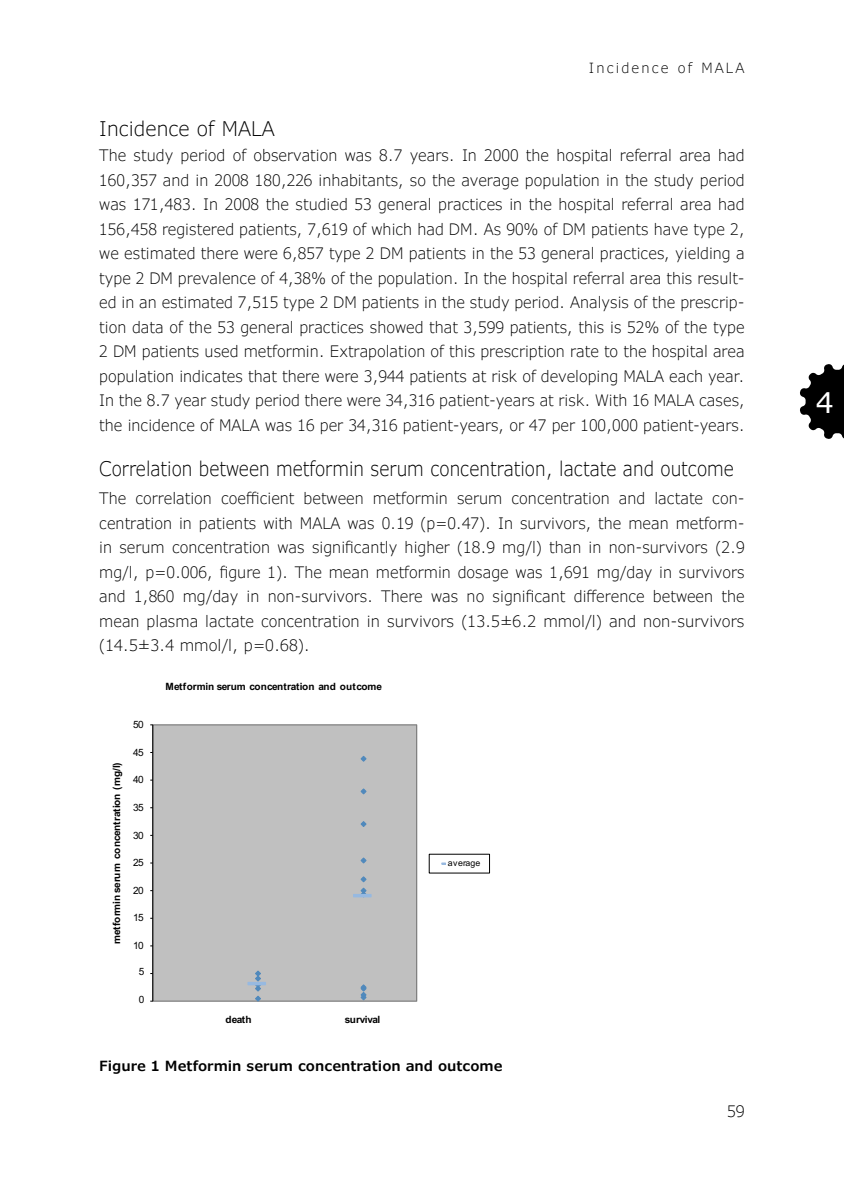
<style>
.page{position:relative;width:844px;height:1191px;background:#fff}
.page>*{position:absolute;margin:0;border:0;box-sizing:border-box;transform-origin:0 0}
.t1{font:28.35px "Verdana Pro";color:#fff}
.t2{font:300 20.12px "Verdana Pro";color:#000;scale:.9 1}
.t3{font:300 20.12px "Verdana Pro";color:#000}
.t4{font:300 15.75px/24.5px "Verdana Pro";color:#000;text-align:justify}
.t5{font:600 14px "Verdana Pro";color:#000}
.t6{font:300 14px "Verdana Pro";letter-spacing:.15em;color:#000}
.t7{font:700 9.97px "Arial";letter-spacing:-.015em;color:#000}
.t8{font:9.97px "Arial";letter-spacing:-.055em;color:#000}
.t9{font:700 9.97px "Arial";letter-spacing:-.055em;color:#000}
.t10{font:8.75px "Arial";letter-spacing:.015em;color:#000}
</style>
<div class="page">
<svg style="left:800px;top:364px;width:43px;height:75px"></svg>
<svg style="left:150px;top:724px;width:340px;height:278px"></svg>
<p class="t6" style="left:588px;top:59px;width:157px">Incidence of MALA</p>
<p class="t3" style="left:99px;top:116px;width:177px">Incidence of MALA</p>
<p class="t4" style="left:99px;top:143px;width:646px">The study period of observation was 8.7 years. In 2000 the hospital referral area had 160,357 and in 2008 180,226 inhabitants, so the average population in the study period was 171,483. In 2008 the studied 53 general practices in the hospital referral area had 156,458 registered patients, 7,619 of which had DM. As 90% of DM patients have type 2, we estimated there were 6,857 type 2 DM patients in the 53 general practices, yielding a type 2 DM prevalence of 4,38% of the population. In the hospital referral area this result&shy;ed in an estimated 7,515 type 2 DM patients in the study period. Analysis of the prescrip&shy;tion data of the 53 general practices showed that 3,599 patients, this is 52% of the type 2 DM patients used metformin. Extrapolation of this prescription rate to the hospital area population indicates that there were 3,944 patients at risk of developing MALA each year.<br>In the 8.7 year study period there were 34,316 patient-years at risk. With 16 MALA cases, the incidence of MALA was 16 per 34,316 patient-years, or 47 per 100,000 patient-years.</p>
<p class="t2" style="left:99px;top:456px;width:706px">Correlation between metformin serum concentration, lactate and outcome</p>
<p class="t4" style="left:99px;top:486px;width:646px">The correlation coefficient between metformin serum concentration and lactate con&shy;centration in patients with MALA was 0.19 (p=0.47). In survivors, the mean metform&shy;in serum concentration was significantly higher (18.9 mg/l) than in non-survivors (2.9 mg/l, p=0.006, figure 1). The mean metformin dosage was 1,691 mg/day in survivors and 1,860 mg/day in non-survivors. There was no significant difference between the mean plasma lactate concentration in survivors (13.5±6.2 mmol/l) and non-survivors (14.5±3.4 mmol/l, p=0.68).</p>
<p class="t7" style="left:110px;top:944px;width:183px;rotate:-90deg">metformin serum concentration (mg/l)</p>
<p class="t8" style="left:133px;top:717px;width:12px">50</p>
<p class="t8" style="left:133px;top:745px;width:12px">45</p>
<p class="t8" style="left:133px;top:773px;width:12px">40</p>
<p class="t8" style="left:133px;top:800px;width:12px">35</p>
<p class="t8" style="left:133px;top:828px;width:12px">30</p>
<p class="t8" style="left:133px;top:855px;width:12px">25</p>
<p class="t8" style="left:133px;top:883px;width:12px">20</p>
<p class="t8" style="left:133px;top:911px;width:12px">15</p>
<p class="t8" style="left:133px;top:938px;width:12px">10</p>
<p class="t8" style="left:139px;top:965px;width:7px">5</p>
<p class="t8" style="left:139px;top:992px;width:7px">0</p>
<p class="t7" style="left:165px;top:680px;width:218px">Metformin serum concentration and outcome</p>
<p class="t7" style="left:225px;top:1012px;width:28px">death</p>
<p class="t9" style="left:344px;top:1012px;width:37px">survival</p>
<p class="t10" style="left:448px;top:857px;width:34px">average</p>
<p class="t5" style="left:99px;top:1057px;width:405px">Figure 1 Metformin serum concentration and outcome</p>
<p class="t4" style="left:727px;top:1099px;width:19px">59</p>
<h1 class="t1" style="left:815px;top:384px;width:20px">4</h1>
</div>
